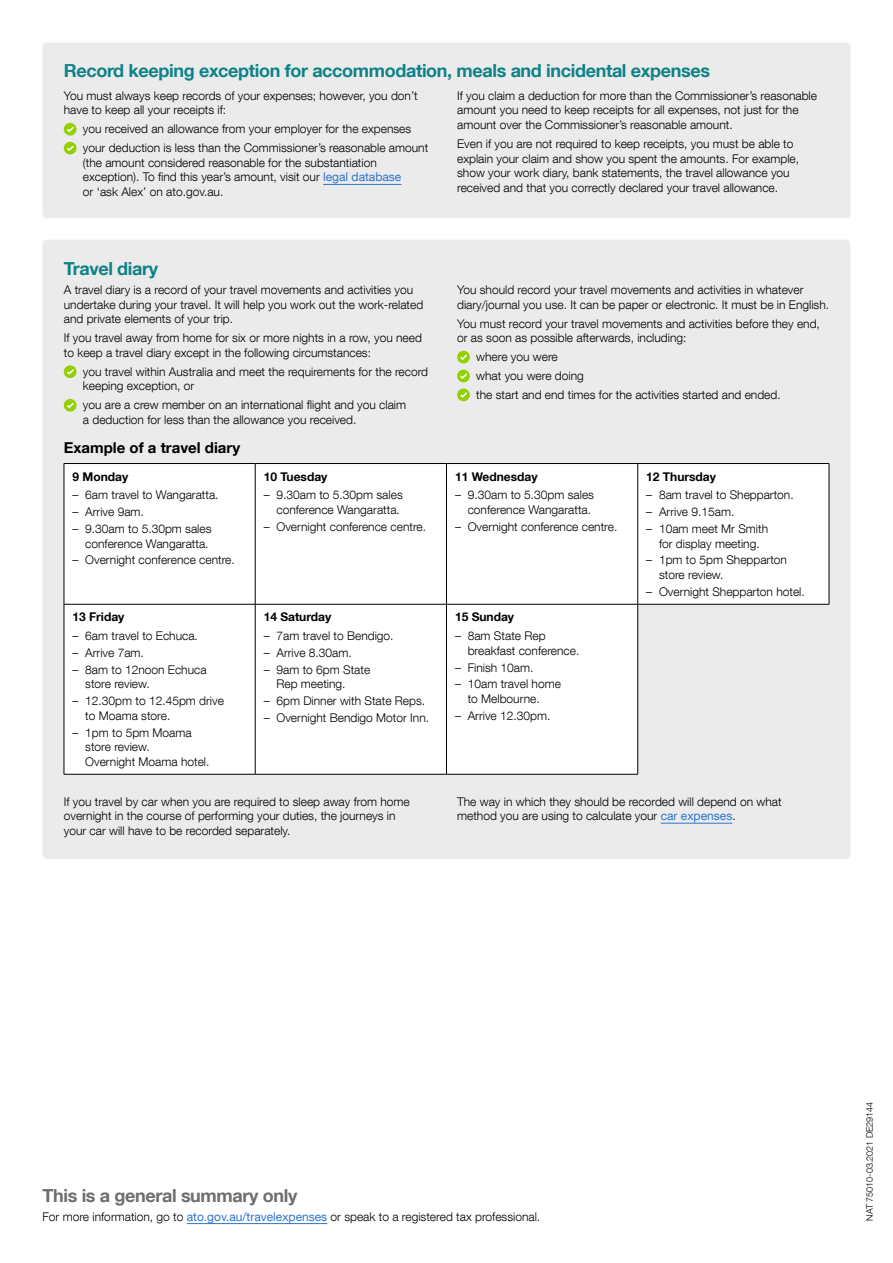
<style>
.page{position:relative;width:893px;height:1263px;background:#fff}
.page>*{position:absolute;margin:0;border:0;box-sizing:border-box;transform-origin:0 0}
.t1{font:700 18px "Helvetica Neue LT Com";letter-spacing:-.02em;color:#0e8387}
.t2{font:700 18px "Helvetica Neue LT Com";letter-spacing:-.02em;color:#6d6e71}
.t3{font:700 15px "Helvetica Neue LT Com";color:#000}
.t4{font:300 12px/14.7px "Helvetica Neue LT Com";color:#000}
.t5{font:700 12px "Helvetica Neue LT Com";color:#000}
.t6{font:300 9px "Helvetica Neue LT Com";color:#000}
.s1{font-weight:400;color:#2d75c9}
</style>
<div class="page">
<div style="left:43px;top:43px;width:807px;height:175px;background:#ebebec;border-radius:4px"></div>
<hr style="left:323px;top:184px;width:78px;height:1px;background:#2d75c9">
<svg style="left:64px;top:123px;width:13px;height:13px"></svg>
<svg style="left:67px;top:127px;width:7px;height:5px"></svg>
<svg style="left:64px;top:142px;width:13px;height:13px"></svg>
<svg style="left:67px;top:146px;width:7px;height:5px"></svg>
<div style="left:43px;top:240px;width:807px;height:619px;background:#ebebec;border-radius:4px"></div>
<svg style="left:64px;top:365px;width:13px;height:13px"></svg>
<svg style="left:67px;top:369px;width:7px;height:5px"></svg>
<div style="left:64px;top:399px;width:13px;height:13px;background:#93d000;border-radius:50%"></div>
<svg style="left:67px;top:403px;width:7px;height:5px"></svg>
<div style="left:457px;top:351px;width:13px;height:12px;background:#93d000;border-radius:50%"></div>
<svg style="left:460px;top:355px;width:7px;height:5px"></svg>
<div style="left:457px;top:370px;width:13px;height:12px;background:#93d000;border-radius:50%"></div>
<svg style="left:460px;top:373px;width:7px;height:6px"></svg>
<svg style="left:457px;top:388px;width:13px;height:13px"></svg>
<svg style="left:460px;top:392px;width:7px;height:6px"></svg>
<hr style="left:187px;top:1223px;width:140px;height:1px;background:#2d75c9">
<div style="left:65px;top:464px;width:572px;height:310px;background:#fff"></div>
<div style="left:638px;top:463px;width:191px;height:141px;background:#fff"></div>
<hr style="left:64px;top:463px;width:191px;height:1px;background:#000">
<hr style="left:64px;top:464px;width:1px;height:140px;background:#000">
<hr style="left:255px;top:463px;width:191px;height:1px;background:#000">
<hr style="left:255px;top:464px;width:1px;height:140px;background:#000">
<hr style="left:446px;top:463px;width:192px;height:1px;background:#000">
<hr style="left:446px;top:464px;width:1px;height:140px;background:#000">
<hr style="left:638px;top:463px;width:191px;height:1px;background:#000">
<hr style="left:637px;top:464px;width:1px;height:140px;background:#000">
<hr style="left:829px;top:464px;width:1px;height:140px;background:#000">
<hr style="left:64px;top:604px;width:191px;height:1px;background:#000">
<hr style="left:64px;top:604px;width:1px;height:170px;background:#000">
<hr style="left:255px;top:604px;width:191px;height:1px;background:#000">
<hr style="left:255px;top:604px;width:1px;height:170px;background:#000">
<hr style="left:446px;top:604px;width:192px;height:1px;background:#000">
<hr style="left:446px;top:604px;width:1px;height:170px;background:#000">
<hr style="left:638px;top:604px;width:191px;height:1px;background:#000">
<hr style="left:637px;top:604px;width:1px;height:170px;background:#000">
<hr style="left:64px;top:774px;width:191px;height:1px;background:#000">
<hr style="left:255px;top:774px;width:191px;height:1px;background:#000">
<hr style="left:446px;top:774px;width:192px;height:1px;background:#000">
<hr style="left:661px;top:823px;width:71px;height:1px;background:#2d75c9">
<p class="t1" style="left:64px;top:59px;width:648px">Record keeping exception for accommodation, meals and incidental expenses</p>
<p class="t4" style="left:64px;top:88px;width:355px">You must always keep records of your expenses; however, you don’t have to keep all your receipts if:</p>
<p class="t4" style="left:83px;top:119px;width:347px;line-height:18.9px">you received an allowance from your employer for the expenses your deduction is less than the Commissioner’s reasonable amount</p>
<p class="t4" style="left:83px;top:155px;width:320px">(the amount considered reasonable for the substantiation exception). To find this year’s amount, visit our <span class="s1">legal database </span>or ‘ask Alex’ on ato.gov.au.</p>
<p class="t4" style="left:457px;top:88px;width:361px">If you claim a deduction for more than the Commissioner’s reasonable amount you need to keep receipts for all expenses, not just for the amount over the Commissioner’s reasonable amount.</p>
<p class="t4" style="left:457px;top:136px;width:344px">Even if you are not required to keep receipts, you must be able to explain your claim and show you spent the amounts. For example, show your work diary, bank statements, the travel allowance you received and that you correctly declared your travel allowance.</p>
<p class="t1" style="left:64px;top:257px;width:96px">Travel diary</p>
<p class="t4" style="left:64px;top:282px;width:361px">A travel diary is a record of your travel movements and activities you undertake during your travel. It will help you work out the work-related and private elements of your trip.</p>
<p class="t4" style="left:64px;top:330px;width:360px">If you travel away from home for six or more nights in a row, you need to keep a travel diary except in the following circumstances:</p>
<p class="t4" style="left:83px;top:364px;width:347px">you travel within Australia and meet the requirements for the record keeping exception, or</p>
<p class="t4" style="left:83px;top:397px;width:325px">you are a crew member on an international flight and you claim a deduction for less than the allowance you received.</p>
<p class="t3" style="left:64px;top:438px;width:178px">Example of a travel diary</p>
<p class="t5" style="left:72px;top:469px;width:57px">9 Monday</p>
<p class="t4" style="left:72px;top:488px;width:148px">– 6am travel to Wangaratta.</p>
<p class="t4" style="left:72px;top:504px;width:73px">– Arrive 9am.</p>
<p class="t4" style="left:72px;top:521px;width:141px;text-align:right">– 9.30am to 5.30pm sales conference Wangaratta.</p>
<p class="t4" style="left:72px;top:552px;width:164px">– Overnight conference centre.</p>
<p class="t5" style="left:72px;top:609px;width:54px">13 Friday</p>
<p class="t4" style="left:72px;top:628px;width:127px">– 6am travel to Echuca.</p>
<p class="t4" style="left:72px;top:645px;width:73px">– Arrive 7am.</p>
<p class="t4" style="left:85px;top:662px;width:123px;text-indent:-13px">– 8am to 12noon Echuca store review.</p>
<p class="t4" style="left:85px;top:693px;width:140px;text-indent:-13px">– 12.30pm to 12.45pm drive to Moama store.</p>
<p class="t4" style="left:85px;top:725px;width:126px;text-indent:-13px">– 1pm to 5pm Moama store review.<br>Overnight Moama hotel.</p>
<p class="t5" style="left:264px;top:469px;width:65px">10 Tuesday</p>
<p class="t4" style="left:264px;top:488px;width:141px;text-align:right">– 9.30am to 5.30pm sales conference Wangaratta.</p>
<p class="t4" style="left:264px;top:519px;width:164px">– Overnight conference centre.</p>
<p class="t5" style="left:264px;top:609px;width:69px">14 Saturday</p>
<p class="t4" style="left:264px;top:628px;width:131px">– 7am travel to Bendigo.</p>
<p class="t4" style="left:264px;top:645px;width:90px">– Arrive 8.30am.</p>
<p class="t4" style="left:276px;top:662px;width:95px;text-indent:-13px">– 9am to 6pm State<br>Rep meeting.</p>
<p class="t4" style="left:264px;top:693px;width:163px">– 6pm Dinner with State Reps.</p>
<p class="t4" style="left:264px;top:710px;width:167px">– Overnight Bendigo Motor Inn.</p>
<p class="t4" style="left:457px;top:282px;width:373px">You should record your travel movements and activities in whatever diary/journal you use. It can be paper or electronic. It must be in English.</p>
<p class="t4" style="left:457px;top:316px;width:364px">You must record your travel movements and activities before they end, or as soon as possible afterwards, including:</p>
<p class="t4" style="left:476px;top:347px;width:306px;line-height:18.9px">where you were<br>what you were doing<br>the start and end times for the activities started and ended.</p>
<p class="t5" style="left:455px;top:469px;width:84px">11 Wednesday</p>
<p class="t4" style="left:455px;top:488px;width:141px;text-align:right">– 9.30am to 5.30pm sales conference Wangaratta.</p>
<p class="t4" style="left:455px;top:519px;width:164px">– Overnight conference centre.</p>
<p class="t5" style="left:455px;top:609px;width:61px">15 Sunday</p>
<p class="t4" style="left:468px;top:628px;width:113px;text-indent:-13px">– 8am State Rep breakfast conference.</p>
<p class="t4" style="left:455px;top:660px;width:80px">– Finish 10am.</p>
<p class="t4" style="left:468px;top:676px;width:95px;text-indent:-13px">– 10am travel home to Melbourne.</p>
<p class="t4" style="left:455px;top:708px;width:97px">– Arrive 12.30pm.</p>
<p class="t5" style="left:646px;top:469px;width:71px">12 Thursday</p>
<p class="t4" style="left:646px;top:488px;width:149px">– 8am travel to Shepparton.</p>
<p class="t4" style="left:646px;top:504px;width:90px">– Arrive 9.15am.</p>
<p class="t4" style="left:646px;top:521px;width:123px;text-align:center">– 10am meet Mr Smith for display meeting.</p>
<p class="t4" style="left:659px;top:552px;width:130px;text-indent:-13px">– 1pm to 5pm Shepparton store review.</p>
<p class="t4" style="left:646px;top:584px;width:160px">– Overnight Shepparton hotel.</p>
<p class="t4" style="left:64px;top:794px;width:347px">If you travel by car when you are required to sleep away from home overnight in the course of performing your duties, the journeys in your car will have to be recorded separately.</p>
<p class="t4" style="left:457px;top:794px;width:326px">The way in which they should be recorded will depend on what method you are using to calculate your <span class="s1">car expenses</span>.</p>
<p class="t2" style="left:43px;top:1184px;width:256px">This is a general summary only</p>
<p class="t4" style="left:43px;top:1209px;width:499px">For more information, go to <span class="s1">ato.gov.au/travelexpenses</span> or speak to a registered tax professional.</p>
<p class="t6" style="left:864px;top:1220px;width:120px;rotate:-90deg">NAT 75010-03.2021 DE29144</p>
</div>
